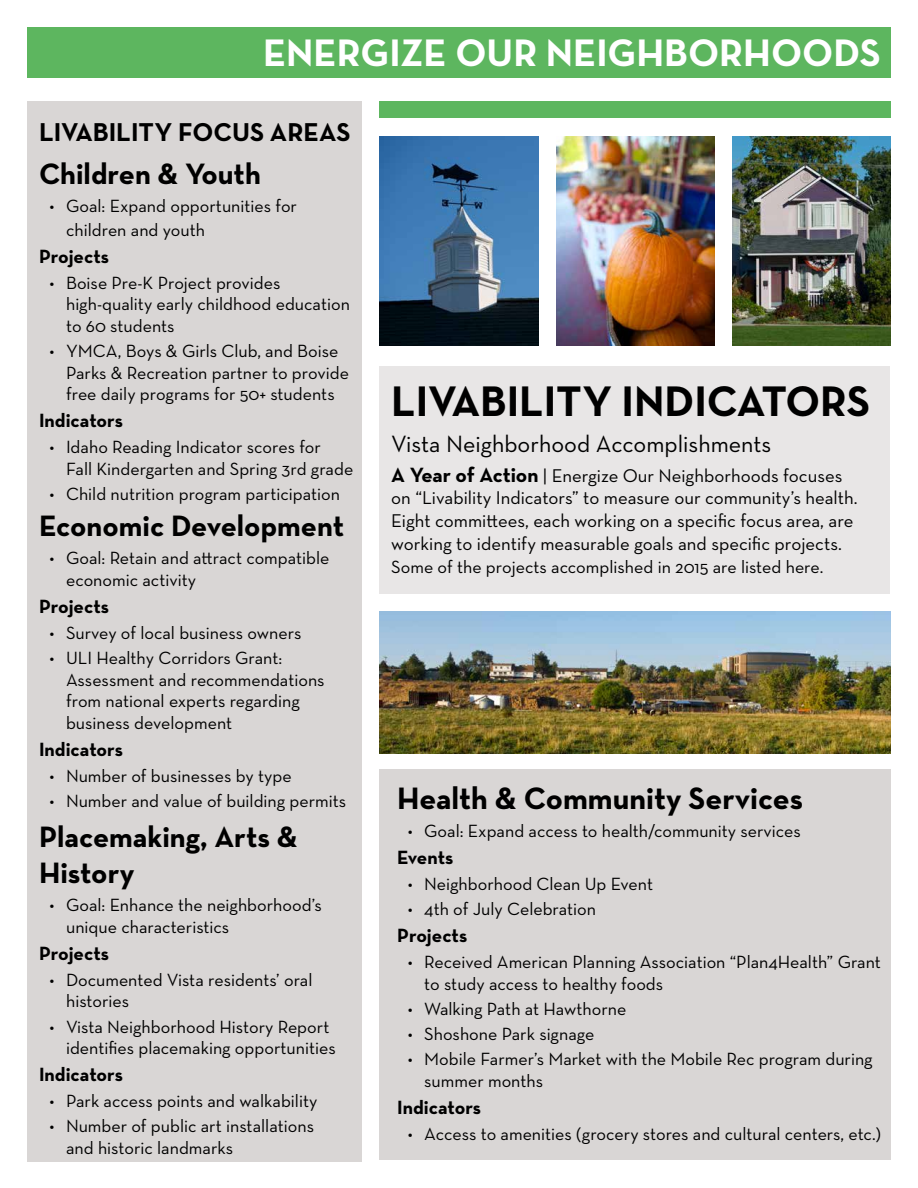
<style>
.page{position:relative;width:918px;height:1188px;background:#fff}
.page>*{position:absolute;margin:0;border:0;box-sizing:border-box;transform-origin:0 0}
.t1{font:700 43.5px "Neutraface Text";color:#000}
.t2{font:700 39px "Neutraface Text";color:#fff}
.t3{font:700 31.5px "Neutraface Text";color:#000}
.t4{font:700 30px/36px "Neutraface Text";color:#000}
.t5{font:700 26.25px "Neutraface Text";color:#000}
.t6{font:24px "Neutraface Text";color:#000}
.t7{font:700 19.5px "Neutraface Text";color:#000}
.t8{font:18.75px/22.8px "Neutraface Text";color:#000}
.t9{font:18px/21.6px "Neutraface Text";color:#000}
.s1{font-weight:700;font-size:21px}
</style>
<div class="page">
<div style="left:27px;top:27px;width:864px;height:51px;background:#5db65f"></div>
<div style="left:28px;top:102px;width:334px;height:1060px;background:#d9d6d5"></div>
<div style="left:380px;top:102px;width:511px;height:16px;background:#5db65f"></div>
<div style="left:380px;top:770px;width:511px;height:390px;background:#d9d6d5"></div>
<div style="left:380px;top:367px;width:510px;height:227px;background:#e8e6e6"></div>
<img style="left:380px;top:136px;width:158px;height:209px">
<img style="left:556px;top:136px;width:159px;height:209px">
<img style="left:733px;top:136px;width:158px;height:209px">
<img style="left:380px;top:611px;width:511px;height:143px">
<h2 class="t2" style="left:263px;top:28px;width:619px">ENERGIZE OUR NEIGHBORHOODS</h2>
<h3 class="t5" style="left:39px;top:115px;width:313px">LIVABILITY FOCUS AREAS</h3>
<h3 class="t4" style="left:39px;top:155px;width:223px">Children &amp; Youth</h3>
<p class="t9" style="left:66px;top:194px;width:232px;line-height:23.4px;text-indent:-17px">• Goal: Expand opportunities for children and youth</p>
<p class="t7" style="left:39px;top:243px;width:72px">Projects</p>
<p class="t9" style="left:66px;top:272px;width:285px;text-indent:-17px">• Boise Pre-K Project provides high-quality early childhood education to 60 students</p>
<p class="t9" style="left:66px;top:340px;width:284px;text-indent:-17px">• YMCA, Boys &amp; Girls Club, and Boise<br>Parks &amp; Recreation partner to provide free daily programs for 50+ students</p>
<p class="t7" style="left:39px;top:408px;width:85px">Indicators</p>
<p class="t9" style="left:66px;top:436px;width:289px;text-indent:-17px">• Idaho Reading Indicator scores for<br>Fall Kindergarten and Spring 3rd grade</p>
<p class="t9" style="left:50px;top:483px;width:292px">• Child nutrition program participation</p>
<h3 class="t4" style="left:39px;top:508px;width:307px">Economic Development</h3>
<p class="t9" style="left:66px;top:547px;width:265px;text-indent:-17px">• Goal: Retain and attract compatible economic activity</p>
<p class="t7" style="left:39px;top:594px;width:72px">Projects</p>
<p class="t9" style="left:50px;top:622px;width:253px">• Survey of local business owners</p>
<p class="t9" style="left:66px;top:647px;width:260px;text-indent:-17px">• ULI Healthy Corridors Grant:<br>Assessment and recommendations from national experts regarding business development</p>
<p class="t7" style="left:39px;top:737px;width:85px">Indicators</p>
<p class="t9" style="left:50px;top:765px;width:244px">• Number of businesses by type</p>
<p class="t9" style="left:50px;top:790px;width:298px">• Number and value of building permits</p>
<h3 class="t4" style="left:39px;top:818px;width:260px">Placemaking, Arts &amp;<br>History</h3>
<p class="t9" style="left:66px;top:894px;width:257px;text-indent:-17px">• Goal: Enhance the neighborhood’s unique characteristics</p>
<p class="t7" style="left:39px;top:940px;width:72px">Projects</p>
<p class="t9" style="left:66px;top:969px;width:248px;text-indent:-17px">• Documented Vista residents’ oral histories</p>
<p class="t9" style="left:66px;top:1015px;width:271px;text-indent:-17px">• Vista Neighborhood History Report identifies placemaking opportunities</p>
<p class="t7" style="left:39px;top:1062px;width:85px">Indicators</p>
<p class="t9" style="left:50px;top:1090px;width:269px">• Park access points and walkability</p>
<p class="t9" style="left:66px;top:1115px;width:250px;text-indent:-17px">• Number of public art installations and historic landmarks</p>
<h1 class="t1" style="left:391px;top:374px;width:481px">LIVABILITY INDICATORS</h1>
<h3 class="t6" style="left:391px;top:429px;width:382px">Vista Neighborhood Accomplishments</h3>
<p class="t8" style="left:391px;top:463px;width:468px"><span class="s1">A Year of Action</span> | Energize Our Neighborhoods focuses on “Livability Indicators” to measure our community’s health.<br>Eight committees, each working on a specific focus area, are working to identify measurable goals and specific projects.</p>
<p class="t9" style="left:391px;top:556px;width:434px">Some of the projects accomplished in 2015 are listed here.</p>
<h3 class="t3" style="left:397px;top:778px;width:407px">Health &amp; Community Services</h3>
<p class="t9" style="left:408px;top:820px;width:395px">• Goal: Expand access to health/community services</p>
<p class="t7" style="left:397px;top:845px;width:58px">Events</p>
<p class="t9" style="left:408px;top:873px;width:247px">• Neighborhood Clean Up Event</p>
<p class="t9" style="left:408px;top:898px;width:190px">• 4th of July Celebration</p>
<p class="t7" style="left:397px;top:923px;width:72px">Projects</p>
<p class="t9" style="left:424px;top:951px;width:458px;text-indent:-17px">• Received American Planning Association “Plan4Health” Grant to study access to healthy foods</p>
<p class="t9" style="left:408px;top:998px;width:220px">• Walking Path at Hawthorne</p>
<p class="t9" style="left:408px;top:1023px;width:188px">• Shoshone Park signage</p>
<p class="t9" style="left:424px;top:1048px;width:450px;text-indent:-17px">• Mobile Farmer’s Market with the Mobile Rec program during summer months</p>
<p class="t7" style="left:397px;top:1094px;width:85px">Indicators</p>
<p class="t9" style="left:408px;top:1123px;width:475px">• Access to amenities (grocery stores and cultural centers, etc.)</p>
</div>
